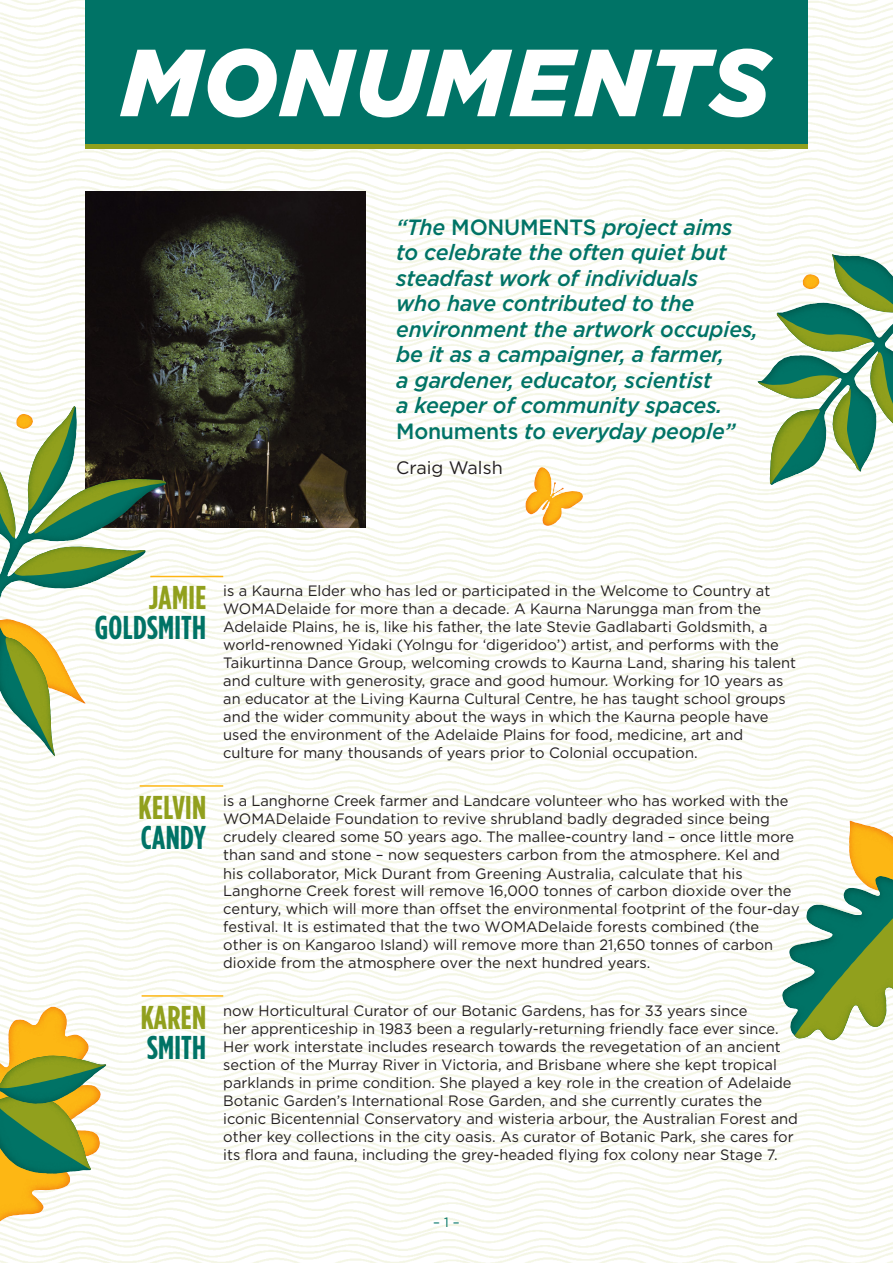
<style>
.page{position:relative;width:893px;height:1263px;background:#fff}
.page>*{position:absolute;margin:0;border:0;box-sizing:border-box;transform-origin:0 0}
.t1{font:italic 900 95.1px "Gotham";letter-spacing:.025em;color:#fff}
.Name{font:700 33px/30px "Gotham Condensed";letter-spacing:.01em;color:#91a01d}
.Name-2{font:700 33px/30px "Gotham Condensed";letter-spacing:.01em;color:#007366;text-align:right}
.t2{font:italic 500 22.05px/25.5px "Gotham";letter-spacing:-.01em;color:#007366}
.t3{font:18px "Gotham";color:#231f20}
.Body{font:15px/18px "Gotham";color:#231f20}
.t4{font:13.5px "Gotham";color:#007366}
.s1{font-style:normal}
.s2{color:#91a01d}
.s3{color:#007366}
.s4{font-style:inherit}
</style>
<div class="page">
<img style="left:0;top:0;width:893px;height:1263px">
<img style="left:85px;top:191px;width:281px;height:336px">
<svg style="left:0;top:361px;width:187px;height:347px"></svg>
<svg style="left:0;top:406px;width:166px;height:361px"></svg>
<svg style="left:0;top:981px;width:136px;height:282px"></svg>
<svg style="left:688px;top:213px;width:205px;height:327px"></svg>
<svg style="left:738px;top:804px;width:155px;height:281px"></svg>
<svg style="left:512px;top:453px;width:79px;height:79px"></svg>
<hr style="left:140px;top:785px;width:83px;height:2px;background:#fdb714">
<hr style="left:150px;top:576px;width:73px;height:1px;background:#fdb714">
<hr style="left:142px;top:995px;width:81px;height:2px;background:#fdb714">
<div style="left:85px;top:0;width:723px;height:149px;background:#007366"></div>
<hr style="left:85px;top:145px;width:723px;height:4px;background:#91a01d">
<p class="t1" style="left:121px;top:17px;width:650px">MONUMENTS</p>
<p class="t2" style="left:396px;top:214px;width:363px">“The <span class="s1">MONUMENTS</span> project aims to celebrate the often quiet but steadfast work of individuals<br>who have contributed to the environment the artwork occupies, be it as a campaigner, a farmer,<br>a gardener, educator, scientist<br>a keeper of community spaces.<br><span class="s1">Monuments</span> to everyday people”</p>
<p class="t3" style="left:396px;top:456px;width:108px">Craig Walsh</p>
<p class="Name-2" style="left:95px;top:582px;width:113px"><span class="s2">JAMIE<br></span>GOLDSMITH</p>
<p class="Name" style="left:139px;top:792px;width:69px">KELVIN<br><span class="s3">CANDY</span></p>
<p class="Name" style="left:141px;top:1002px;width:67px">KAREN<br><span class="s3">SMITH</span></p>
<p class="Body" style="left:223px;top:582px;width:574px">is a Kaurna Elder who has led or participated in the Welcome to Country at WOMADelaide for more than a decade. A Kaurna Narungga man from the Adelaide Plains, he is, like his father, the late Stevie Gadlabarti Goldsmith, a world-renowned Yidaki (Yolngu for ‘digeridoo’) artist, and performs with the Taikurtinna Dance Group, welcoming crowds to Kaurna Land, sharing his talent and culture with generosity, grace and good humour. Working for 10 years as an educator at the Living Kaurna Cultural Centre, he has taught school groups and the wider community about the ways in which the Kaurna people have used the environment of the Adelaide Plains for food, medicine, art and culture for many thousands of years prior to Colonial occupation.</p>
<p class="Body" style="left:223px;top:791px;width:578px">is a Langhorne Creek farmer and Landcare volunteer who has worked with the WOMADelaide Foundation to revive shrubland badly degraded since being crudely cleared some 50 years ago. The mallee-country land – once little more than sand and stone – now sequesters carbon from the atmosphere. Kel and his collaborator, Mi<span class="s4">c</span>k Durant from Greening Australia, calculate that his Langhorne Creek forest will remove 16,000 tonnes of carbon dioxide over the century, which will more than offset the environmental footprint of the four-day festival. It is estimated that the two WOMADelaide forests combined (the other is on Kangaroo Island) will remove more than 21,650 tonnes of carbon dioxide from the atmosphere over the next hundred years.</p>
<p class="Body" style="left:223px;top:1001px;width:576px">now Horticultural Curator of our Botanic Gardens, has for 33 years since<br>her apprenticeship in 1983 been a regularly-returning friendly face ever since.<br>Her work interstate includes research towards the revegetation of an ancient section of the Murray River in Victoria, and Brisbane where she kept tropical parklands in prime condition. She played a key role in the creation of Adelaide Botanic Garden’s International Rose Garden, and she currently curates the iconic Bicentennial Conservatory and wisteria arbour, the Australian Forest and other key collections in the city oasis. As curator of Botanic Park, she cares for its flora and fauna, including the grey-headed flying fox colony near Stage 7.</p>
<h3 class="t4" style="left:433px;top:1213px;width:28px">– 1 –</h3>
</div>
